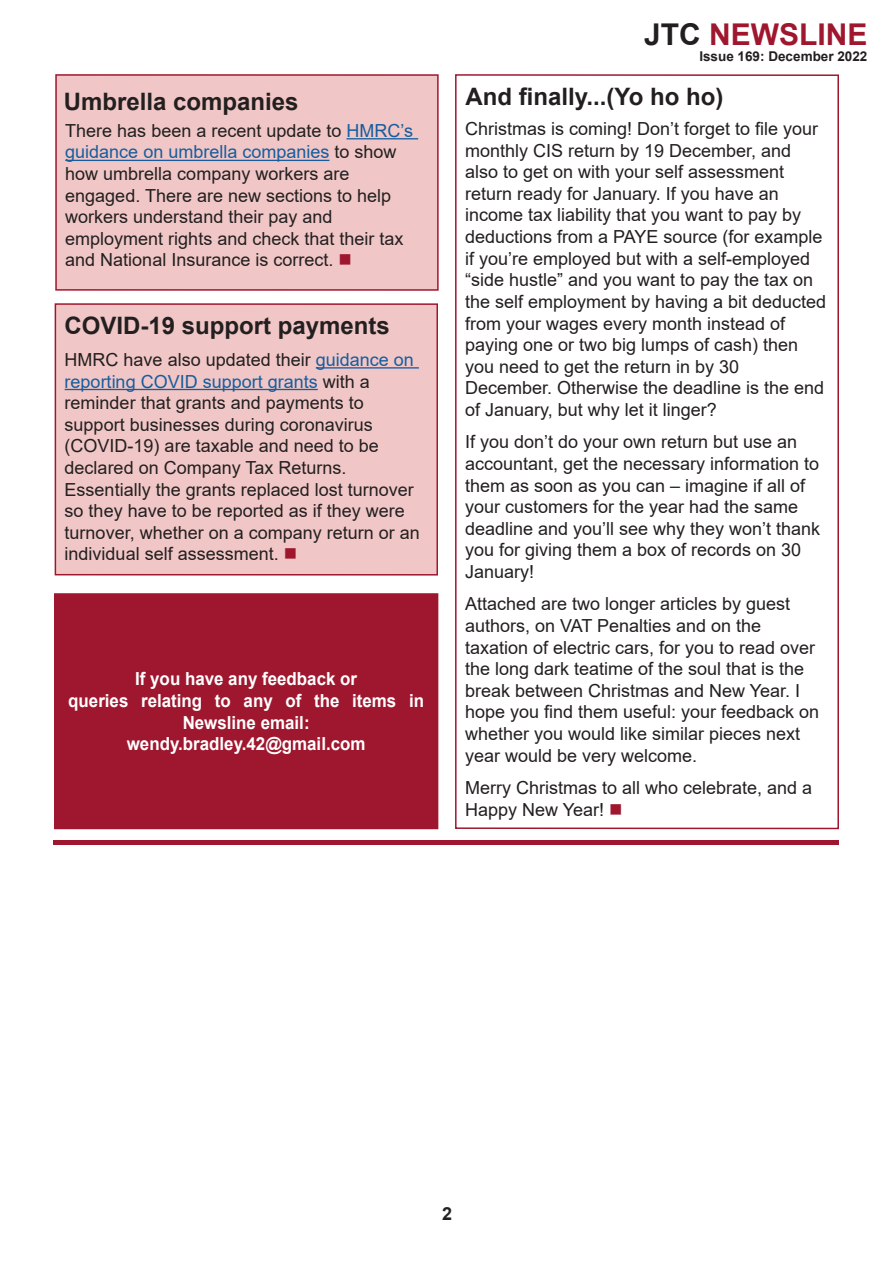
<style>
.page{position:relative;width:893px;height:1263px;background:#fff}
.page>*{position:absolute;margin:0;border:0;box-sizing:border-box;transform-origin:0 0}
.t1{font:700 30px "Arial";color:#9f172e}
.t2{font:700 24px "Arial";color:#231f20}
.t3{font:18px/21.6px "Arial";color:#231f20}
.t4{font:700 18px/21.6px "Arial";color:#fff;text-align:center;scale:.94 1}
.t5{font:18px/21.6px "Arial";color:#175d9e}
.t6{font:700 18px "Arial";color:#231f20}
.t7{font:700 13.5px "Arial";color:#231f20}
.s1{color:#175d9e}
.s2{color:#9f172e}
.s3{color:#231f20}
</style>
<div class="page">
<div style="left:55px;top:594px;width:383px;height:234px;background:#9f172e"></div>
<div style="left:54px;top:593px;width:384px;height:236px;border:2px solid #9f172e"></div>
<hr style="left:54px;top:840px;width:785px;height:4px;background:#9f172e">
<div style="left:455px;top:74px;width:384px;height:755px;border:2px solid #9f172e"></div>
<div style="left:55px;top:304px;width:382px;height:271px;background:#f0c7c6"></div>
<hr style="left:316px;top:367px;width:103px;height:2px;background:#175d9e">
<hr style="left:65px;top:389px;width:253px;height:1px;background:#175d9e">
<div style="left:55px;top:303px;width:383px;height:272px;border:2px solid #9f172e"></div>
<div style="left:56px;top:75px;width:382px;height:215px;background:#f0c7c6"></div>
<hr style="left:346px;top:138px;width:72px;height:1px;background:#175d9e">
<hr style="left:65px;top:160px;width:264px;height:1px;background:#175d9e">
<div style="left:55px;top:74px;width:384px;height:217px;border:2px solid #9f172e"></div>
<p class="t2" style="left:64px;top:84px;width:236px">Umbrella companies</p>
<p class="t3" style="left:65px;top:120px;width:349px">There has been a recent update to <span class="s1">HMRC’s guidance on umbrella companies</span> to show how umbrella company workers are</p>
<p class="t3" style="left:65px;top:184px;width:327px">engaged. There are new sections to help workers understand their pay and</p>
<p class="t3" style="left:65px;top:228px;width:340px">employment rights and check that their tax and National Insurance is correct. <span class="s2">■</span></p>
<p class="t2" style="left:64px;top:309px;width:327px">COVID-19 support payments</p>
<p class="t5" style="left:65px;top:349px;width:351px"><span class="s3">HMRC have also updated their</span> guidance on reporting COVID support grants <span class="s3">with a</span></p>
<p class="t3" style="left:65px;top:392px;width:301px">reminder that grants and payments to</p>
<p class="t3" style="left:65px;top:414px;width:316px">support businesses during coronavirus (COVID-19) are taxable and need to be</p>
<p class="t3" style="left:65px;top:457px;width:283px">declared on Company Tax Returns.</p>
<p class="t3" style="left:65px;top:478px;width:357px">Essentially the grants replaced lost turnover so they have to be reported as if they were turnover, whether on a company return or an individual self assessment. <span class="s2">■</span></p>
<p class="t4" style="left:135px;top:668px;width:238px">If you have any feedback or</p>
<p class="t4" style="left:68px;top:690px;width:380px">queries relating to any of the items in<br>Newsline email:</p>
<p class="t4" style="left:127px;top:733px;width:255px">wendy.bradley.42@gmail.com</p>
<p class="t1" style="left:644px;top:14px;width:225px"><span class="s3">JTC</span> NEWSLINE</p>
<p class="t7" style="left:699px;top:47px;width:170px">Issue 169: December 2022</p>
<p class="t2" style="left:466px;top:80px;width:259px">And finally...(Yo ho ho)</p>
<p class="t3" style="left:465px;top:118px;width:355px">Christmas is coming! Don’t forget to file your monthly CIS return by 19 December, and also to get on with your self assessment</p>
<p class="t3" style="left:465px;top:183px;width:315px">return ready for January. If you have an</p>
<p class="t3" style="left:465px;top:204px;width:363px">income tax liability that you want to pay by deductions from a PAYE source (for example if you’re employed but with a self-employed “side hustle” and you want to pay the tax on the self employment by having a bit deducted</p>
<p class="t3" style="left:465px;top:312px;width:322px">from your wages every month instead of</p>
<p class="t3" style="left:465px;top:334px;width:335px">paying one or two big lumps of cash) then you need to get the return in by 30</p>
<p class="t3" style="left:465px;top:377px;width:361px">December. Otherwise the deadline is the end of January, but why let it linger?</p>
<p class="t3" style="left:465px;top:431px;width:356px">If you don’t do your own return but use an accountant, get the necessary information to them as soon as you can – imagine if all of your customers for the year had the same</p>
<p class="t3" style="left:465px;top:517px;width:357px">deadline and you’ll see why they won’t thank you for giving them a box of records on 30<br>January!</p>
<p class="t3" style="left:465px;top:593px;width:327px">Attached are two longer articles by guest</p>
<p class="t3" style="left:465px;top:615px;width:298px">authors, on VAT Penalties and on the</p>
<p class="t3" style="left:465px;top:636px;width:356px">taxation of electric cars, for you to read over the long dark teatime of the soul that is the break between Christmas and New Year. I hope you find them useful: your feedback on whether you would like similar pieces next year would be very welcome.</p>
<p class="t3" style="left:465px;top:777px;width:349px">Merry Christmas to all who celebrate, and a<br>Happy New Year! <span class="s2">■</span></p>
<p class="t6" style="left:442px;top:1201px;width:12px">2</p>
</div>
